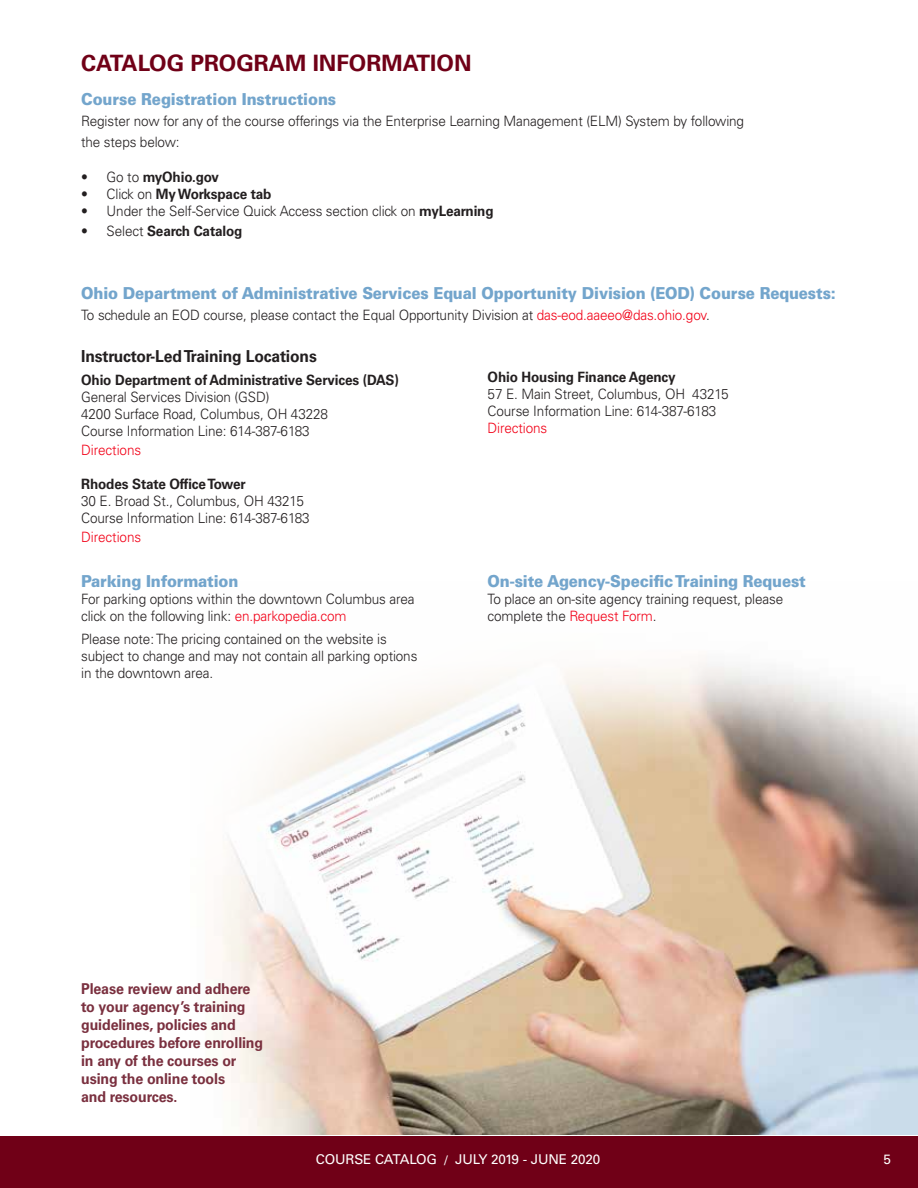
<style>
.page{position:relative;width:918px;height:1188px;background:#fff}
.page>*{position:absolute;margin:0;border:0;box-sizing:border-box;transform-origin:0 0}
.t1{font:700 22.5px "Univers LT Std";color:#700017}
.t2{font:900 16.5px "Univers LT Std";letter-spacing:-.01em;color:#73a5cc;scale:.91 1}
.t3{font:700 16.5px "Univers LT Std";letter-spacing:-.01em;color:#231f20;scale:.95 1}
.t4{font:700 15px/18px "Univers LT Std";letter-spacing:-.01em;color:#7a303f;scale:.95 1}
.t5{font:300 14.25px/17.1px "Univers LT Std";letter-spacing:-.01em;color:#231f20;scale:.95 1}
.t6{font:700 14.25px "Univers LT Std";letter-spacing:-.01em;color:#231f20;scale:.95 1}
.t7{font:300 14.25px "Univers LT Std";letter-spacing:-.005em;color:#f20017;scale:.95 1}
.t8{font:13.5px "Univers LT Std";letter-spacing:-.01em;color:#fff}
.s1{font-weight:300}
.s2{font-weight:700}
.s3{color:#f20017}
</style>
<div class="page">
<img style="left:221px;top:662px;width:697px;height:473px">
<div style="left:0;top:1136px;width:918px;height:52px;background:#700017"></div>
<h1 class="t1" style="left:81px;top:50px;width:392px">CATALOG PROGRAM INFORMATION</h1>
<p class="t2" style="left:81px;top:89px;width:282px">Course Registration Instructions</p>
<p class="t5" style="left:81px;top:111px;width:699px;line-height:21px">Register now for any of the course offerings via the Enterprise Learning Management (ELM) System by following the steps below:</p>
<p class="t6" style="left:81px;top:168px;width:147px"><span class="s1">• Go to</span> myOhio.gov</p>
<p class="t6" style="left:81px;top:185px;width:202px"><span class="s1">• Click on</span> My Workspace tab</p>
<p class="t5" style="left:81px;top:202px;width:436px">• Under the Self-Service Quick Access section click on <span class="s2">myLearning</span></p>
<p class="t6" style="left:81px;top:222px;width:171px"><span class="s1">• Select</span> Search Catalog</p>
<p class="t2" style="left:81px;top:282px;width:831px">Ohio Department of Administrative Services Equal Opportunity Division (EOD) Course Requests:</p>
<p class="t5" style="left:81px;top:306px;width:663px">To schedule an EOD course, please contact the Equal Opportunity Division at <span class="s3">das-eod.aaeeo@das.ohio.gov</span>.</p>
<p class="t3" style="left:81px;top:346px;width:250px">Instructor-Led Training Locations</p>
<p class="t6" style="left:81px;top:371px;width:336px">Ohio Department of Administrative Services (DAS)</p>
<p class="t5" style="left:81px;top:388px;width:261px">General Services Division (GSD)<br>4200 Surface Road, Columbus, OH 43228<br>Course Information Line: 614-387-6183</p>
<p class="t7" style="left:81px;top:441px;width:65px">Directions</p>
<p class="t6" style="left:81px;top:476px;width:175px">Rhodes State Office Tower</p>
<p class="t5" style="left:81px;top:493px;width:242px">30 E. Broad St., Columbus, OH 43215<br>Course Information Line: 614-387-6183</p>
<p class="t7" style="left:81px;top:528px;width:65px">Directions</p>
<p class="t6" style="left:488px;top:369px;width:200px">Ohio Housing Finance Agency</p>
<p class="t5" style="left:488px;top:385px;width:255px">57 E. Main Street, Columbus, OH 43215<br>Course Information Line: 614-387-6183</p>
<p class="t7" style="left:488px;top:420px;width:64px">Directions</p>
<p class="t2" style="left:81px;top:570px;width:174px">Parking Information</p>
<p class="t5" style="left:81px;top:590px;width:352px">For parking options within the downtown Columbus area click on the following link: <span class="s3">en.parkopedia.com</span></p>
<p class="t5" style="left:81px;top:630px;width:356px">Please note: The pricing contained on the website is subject to change and may not contain all parking options in the downtown area.</p>
<p class="t2" style="left:488px;top:570px;width:351px">On-site Agency-Specific Training Request</p>
<p class="t5" style="left:488px;top:590px;width:313px">To place an on-site agency training request, please complete the <span class="s3">Request Form</span>.</p>
<p class="t4" style="left:81px;top:980px;width:193px">Please review and adhere to your agency’s training guidelines, policies and procedures before enrolling in any of the courses or using the online tools<br>and resources.</p>
<p class="t8" style="left:316px;top:1151px;width:286px">COURSE CATALOG / JULY 2019 - JUNE 2020</p>
<p class="t8" style="left:883px;top:1151px;width:9px">5</p>
</div>
